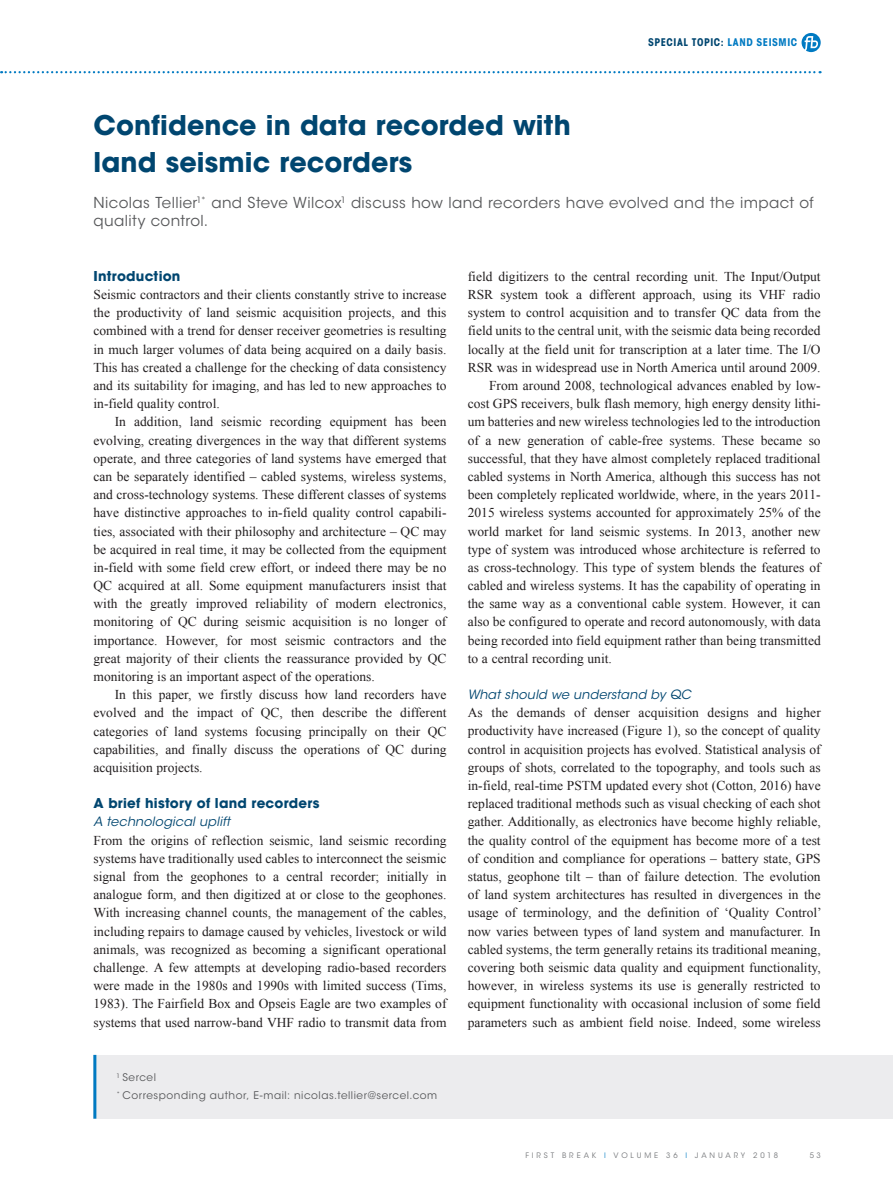
<style>
.page{position:relative;width:893px;height:1191px;background:#fff}
.page>*{position:absolute;margin:0;border:0;box-sizing:border-box;transform-origin:0 0}
.t1{font:700 27px/36.3px "ITC Avant Garde Std";letter-spacing:.005em;color:#004670}
.t2{font:15px/18.1px "ITC Avant Garde Std";letter-spacing:.025em;color:#57585a}
.t3{font:13.5px/18.1px "Times New Roman";color:#231f20;text-align:justify}
.t4{font:700 13.5px "ITC Avant Garde Std";letter-spacing:.015em;color:#004670}
.t5{font:italic 12.75px "ITC Avant Garde Std";letter-spacing:.015em;color:#004670}
.t6{font:10.5px/18.1px "ITC Avant Garde Std";letter-spacing:.05em;color:#57585a}
.t7{font:700 condensed 10.5px "ITC Avant Garde Std";letter-spacing:.055em;color:#004670}
.t8{font:7.5px "ITC Avant Garde Std";letter-spacing:.385em;color:#787a7d}
.s1{color:#007ac2}
.s2{color:#1c8acb}
</style>
<div class="page">
<svg style="left:801px;top:33px;width:20px;height:19px"></svg>
<svg style="left:1px;top:71px;width:820px;height:2px"></svg>
<div style="left:93px;top:1054px;width:800px;height:64px;background:#ececee"></div>
<hr style="left:93px;top:1054px;width:3px;height:64px;background:#007ac2">
<p class="t7" style="left:648px;top:36px;width:151px">SPECIAL TOPIC: <span class="s1">LAND SEISMIC</span></p>
<h1 class="t1" style="left:94px;top:107px;width:479px">Confidence in data recorded with land seismic recorders</h1>
<p class="t2" style="left:94px;top:194px;width:722px">Nicolas Tellier<sup>1*</sup> and Steve Wilcox<sup>1</sup> discuss how land recorders have evolved and the impact of quality control.</p>
<p class="t4" style="left:94px;top:267px;width:88px">Introduction</p>
<p class="t3" style="left:94px;top:285px;width:354px">Seismic contractors and their clients constantly strive to increase the productivity of land seismic acquisition projects, and this combined with a trend for denser receiver geometries is resulting in much larger volumes of data being acquired on a daily basis.<br>This has created a challenge for the checking of data consistency and its suitability for imaging, and has led to new approaches to in-field quality control.</p>
<p class="t3" style="left:94px;top:412px;width:354px;text-indent:21px">In addition, land seismic recording equipment has been evolving, creating divergences in the way that different systems operate, and three categories of land systems have emerged that can be separately identified – cabled systems, wireless systems, and cross-technology systems. These different classes of systems have distinctive approaches to in-field quality control capabili&shy;ties, associated with their philosophy and architecture – QC may be acquired in real time, it may be collected from the equipment in-field with some field crew effort, or indeed there may be no QC acquired at all. Some equipment manufacturers insist that with the greatly improved reliability of modern electronics, monitoring of QC during seismic acquisition is no longer of importance. However, for most seismic contractors and the great majority of their clients the reassurance provided by QC monitoring is an important aspect of the operations.</p>
<p class="t3" style="left:94px;top:685px;width:354px;text-indent:21px">In this paper, we firstly discuss how land recorders have evolved and the impact of QC, then describe the different categories of land systems focusing principally on their QC capabilities, and finally discuss the operations of QC during acquisition projects.</p>
<p class="t4" style="left:94px;top:794px;width:227px">A brief history of land recorders</p>
<p class="t5" style="left:94px;top:814px;width:138px">A technological uplift</p>
<p class="t3" style="left:94px;top:830px;width:354px">From the origins of reflection seismic, land seismic recording systems have traditionally used cables to interconnect the seismic signal from the geophones to a central recorder; initially in analogue form, and then digitized at or close to the geophones.<br>With increasing channel counts, the management of the cables, including repairs to damage caused by vehicles, livestock or wild animals, was recognized as becoming a significant operational challenge. A few attempts at developing radio-based recorders were made in the 1980s and 1990s with limited success (Tims, 1983). The Fairfield Box and Opseis Eagle are two examples of systems that used narrow-band VHF radio to transmit data from</p>
<p class="t6" style="left:117px;top:1068px;width:322px"><sup>1</sup> Sercel<br><sup>*</sup> Corresponding author, E-mail: nicolas.tellier@sercel.com</p>
<p class="t3" style="left:468px;top:267px;width:354px">field digitizers to the central recording unit. The Input/Output</p>
<p class="t3" style="left:468px;top:285px;width:354px">RSR system took a different approach, using its VHF radio</p>
<p class="t3" style="left:468px;top:303px;width:354px">system to control acquisition and to transfer QC data from the</p>
<p class="t3" style="left:468px;top:322px;width:354px">field units to the central unit, with the seismic data being recorded</p>
<p class="t3" style="left:468px;top:340px;width:354px">locally at the field unit for transcription at a later time. The I/O</p>
<p class="t3" style="left:468px;top:358px;width:354px">RSR was in widespread use in North America until around 2009.</p>
<p class="t3" style="left:489px;top:376px;width:333px">From around 2008, technological advances enabled by low-</p>
<p class="t3" style="left:468px;top:394px;width:354px">cost GPS receivers, bulk flash memory, high energy density lithi-</p>
<p class="t3" style="left:468px;top:412px;width:354px">um batteries and new wireless technologies led to the introduction</p>
<p class="t3" style="left:468px;top:431px;width:354px">of a new generation of cable-free systems. These became so</p>
<p class="t3" style="left:468px;top:449px;width:354px">successful, that they have almost completely replaced traditional</p>
<p class="t3" style="left:468px;top:467px;width:354px">cabled systems in North America, although this success has not</p>
<p class="t3" style="left:468px;top:485px;width:354px">been completely replicated worldwide, where, in the years 2011-</p>
<p class="t3" style="left:468px;top:503px;width:354px">2015 wireless systems accounted for approximately 25% of the</p>
<p class="t3" style="left:468px;top:522px;width:354px">world market for land seismic systems. In 2013, another new</p>
<p class="t3" style="left:468px;top:540px;width:354px">type of system was introduced whose architecture is referred to</p>
<p class="t3" style="left:468px;top:558px;width:354px">as cross-technology. This type of system blends the features of</p>
<p class="t3" style="left:468px;top:576px;width:354px">cabled and wireless systems. It has the capability of operating in</p>
<p class="t3" style="left:468px;top:594px;width:354px">the same way as a conventional cable system. However, it can</p>
<p class="t3" style="left:468px;top:612px;width:354px">also be configured to operate and record autonomously, with data</p>
<p class="t3" style="left:468px;top:631px;width:354px">being recorded into field equipment rather than being transmitted</p>
<p class="t3" style="left:468px;top:649px;width:146px">to a central recording unit.</p>
<p class="t5" style="left:468px;top:687px;width:225px">What should we understand by QC</p>
<p class="t3" style="left:468px;top:703px;width:355px">As the demands of denser acquisition designs and higher productivity have increased (Figure 1), so the concept of quality control in acquisition projects has evolved. Statistical analysis of groups of shots, correlated to the topography, and tools such as in-field, real-time PSTM updated every shot (Cotton, 2016) have replaced traditional methods such as visual checking of each shot gather. Additionally, as electronics have become highly reliable, the quality control of the equipment has become more of a test of condition and compliance for operations – battery state, GPS status, geophone tilt – than of failure detection. The evolution of land system architectures has resulted in divergences in the usage of terminology, and the definition of ‘Quality Control’ now varies between types of land system and manufacturer. In cabled systems, the term generally retains its traditional meaning, covering both seismic data quality and equipment functionality, however, in wireless systems its use is generally restricted to equipment functionality with occasional inclusion of some field parameters such as ambient field noise. Indeed, some wireless</p>
<p class="t8" style="left:525px;top:1151px;width:254px">FIRST BREAK <span class="s2">I</span> VOLUME 36 <span class="s2">I</span> JANUARY 2018</p>
<p class="t8" style="left:810px;top:1151px;width:13px">5 3</p>
</div>
